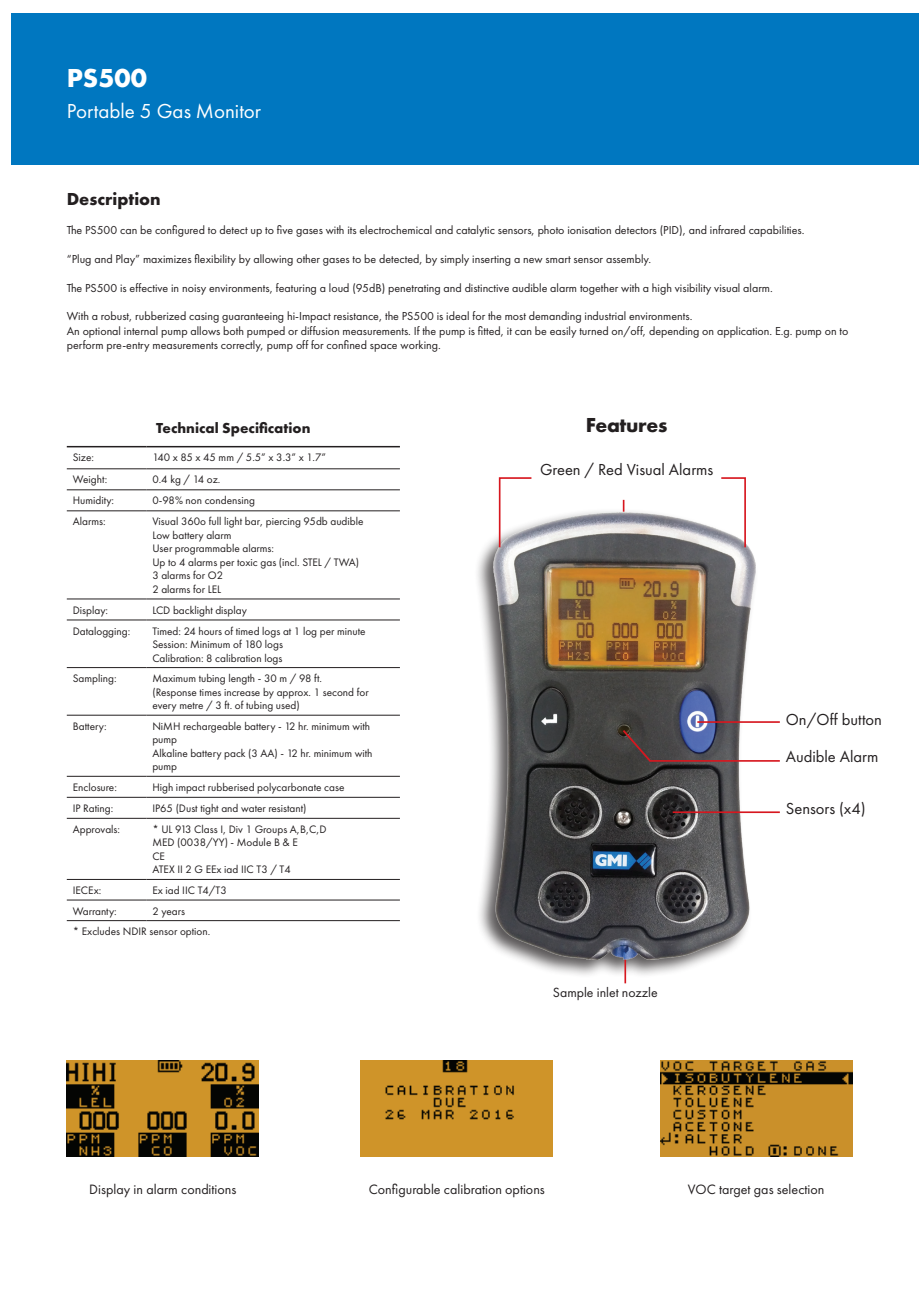
<style>
.page{position:relative;width:919px;height:1289px;background:#fff}
.page>*{position:absolute;margin:0;border:0;box-sizing:border-box;transform-origin:0 0}
.t1{font:700 27px "Futura PT";color:#fff}
.t2{font:21px "Futura PT";color:#fff}
.t3{font:700 21px "Futura PT";letter-spacing:-.015em;color:#231f20}
.t4{font:700 18px "Futura PT";color:#231f20}
.t5{font:16.5px "Futura PT";color:#231f20}
.t6{font:700 15px "Futura PT";color:#231f20}
.t7{font:14.1px "Futura PT";color:#231f20}
.t8{font:13.8px "Futura PT";color:#231f20}
.t9{font:12px/14.4px "Futura PT";color:#231f20}
.t10{font:11.25px/13.5px "Futura PT";color:#231f20}
</style>
<div class="page">
<div style="left:11px;top:13px;width:898px;height:151px;background:#0077c0"></div>
<div style="left:474px;top:508px;width:285px;height:470px;background:#231f20;opacity:.75"></div>
<img style="left:493px;top:512px;width:262px;height:447px">
<svg style="left:622px;top:500px;width:2px;height:11px"></svg>
<hr style="left:624px;top:959px;width:2px;height:24px;background:#d7171f">
<svg style="left:498px;top:477px;width:35px;height:72px"></svg>
<svg style="left:719px;top:477px;width:27px;height:72px"></svg>
<hr style="left:649px;top:760px;width:130px;height:1px;background:#d7171f">
<hr style="left:672px;top:811px;width:107px;height:2px;background:#d7171f">
<hr style="left:697px;top:721px;width:82px;height:2px;background:#d7171f">
<svg style="left:621px;top:728px;width:31px;height:35px"></svg>
<img style="left:67px;top:1060px;width:192px;height:96px">
<img style="left:361px;top:1060px;width:192px;height:96px">
<img style="left:660px;top:1060px;width:192px;height:96px">
<div style="left:906px;top:13px;width:12px;height:151px;background:#0077c0"></div>
<svg style="left:67px;top:447px;width:333px;height:475px"></svg>
<hr style="left:67px;top:468px;width:79px;height:1px;background:#231f20">
<hr style="left:146px;top:468px;width:254px;height:1px;background:#231f20">
<hr style="left:67px;top:489px;width:79px;height:1px;background:#231f20">
<hr style="left:146px;top:489px;width:254px;height:1px;background:#231f20">
<hr style="left:67px;top:510px;width:79px;height:1px;background:#231f20">
<hr style="left:146px;top:510px;width:254px;height:1px;background:#231f20">
<hr style="left:67px;top:598px;width:79px;height:1px;background:#231f20">
<hr style="left:146px;top:598px;width:254px;height:1px;background:#231f20">
<hr style="left:67px;top:619px;width:79px;height:1px;background:#231f20">
<hr style="left:146px;top:619px;width:254px;height:1px;background:#231f20">
<hr style="left:67px;top:667px;width:79px;height:1px;background:#231f20">
<hr style="left:146px;top:667px;width:254px;height:1px;background:#231f20">
<hr style="left:67px;top:714px;width:79px;height:1px;background:#231f20">
<hr style="left:146px;top:714px;width:254px;height:1px;background:#231f20">
<hr style="left:67px;top:776px;width:79px;height:1px;background:#231f20">
<hr style="left:146px;top:776px;width:254px;height:1px;background:#231f20">
<hr style="left:67px;top:797px;width:79px;height:1px;background:#231f20">
<hr style="left:146px;top:797px;width:254px;height:1px;background:#231f20">
<hr style="left:67px;top:818px;width:79px;height:1px;background:#231f20">
<hr style="left:146px;top:818px;width:254px;height:1px;background:#231f20">
<hr style="left:67px;top:879px;width:79px;height:1px;background:#231f20">
<hr style="left:146px;top:879px;width:254px;height:1px;background:#231f20">
<hr style="left:67px;top:899px;width:79px;height:1px;background:#231f20">
<hr style="left:146px;top:899px;width:254px;height:1px;background:#231f20">
<hr style="left:67px;top:920px;width:79px;height:1px;background:#231f20">
<hr style="left:146px;top:920px;width:254px;height:1px;background:#231f20">
<hr style="left:67px;top:446px;width:79px;height:1px;background:#231f20">
<hr style="left:146px;top:446px;width:254px;height:1px;background:#231f20">
<h1 class="t1" style="left:67px;top:61px;width:82px">PS500</h1>
<h2 class="t2" style="left:67px;top:99px;width:196px">Portable 5 Gas Monitor</h2>
<h3 class="t4" style="left:67px;top:187px;width:95px">Description</h3>
<p class="t9" style="left:67px;top:223px;width:739px">The PS500 can be configured to detect up to five gases with its electrochemical and catalytic sensors, photo ionisation detectors (PID), and infrared capabilities.</p>
<p class="t9" style="left:67px;top:251px;width:586px">“Plug and Play” maximizes flexibility by allowing other gases to be detected, by simply inserting a new smart sensor assembly.</p>
<p class="t9" style="left:67px;top:280px;width:707px">The PS500 is effective in noisy environments, featuring a loud (95dB) penetrating and distinctive audible alarm together with a high visibility visual alarm.</p>
<p class="t9" style="left:67px;top:309px;width:783px">With a robust, rubberized casing guaranteeing hi-Impact resistance, the PS500 is ideal for the most demanding industrial environments.<br>An optional internal pump allows both pumped or diffusion measurements. If the pump is fitted, it can be easily turned on/off, depending on application. E.g. pump on to perform pre-entry measurements correctly, pump off for confined space working.</p>
<h3 class="t6" style="left:156px;top:418px;width:156px">Technical Specification</h3>
<p class="t10" style="left:73px;top:450px;width:23px">Size:</p>
<p class="t10" style="left:152px;top:450px;width:175px">140 x 85 x 45 mm / 5.5” x 3.3” x 1.7”</p>
<p class="t10" style="left:73px;top:473px;width:36px">Weight:</p>
<p class="t10" style="left:152px;top:473px;width:70px">0.4 kg / 14 oz.</p>
<p class="t10" style="left:73px;top:494px;width:43px">Humidity:</p>
<p class="t10" style="left:152px;top:494px;width:104px">0-98% non condensing</p>
<p class="t10" style="left:73px;top:515px;width:34px">Alarms:</p>
<p class="t10" style="left:152px;top:515px;width:212px">Visual 360o full light bar, piercing 95db audible<br>Low battery alarm<br>User programmable alarms:<br>Up to 4 alarms per toxic gas (incl. STEL / TWA)<br>3 alarms for O2<br>2 alarms for LEL</p>
<p class="t10" style="left:73px;top:603px;width:37px">Display:</p>
<p class="t10" style="left:152px;top:603px;width:96px">LCD backlight display</p>
<p class="t10" style="left:73px;top:624px;width:59px">Datalogging:</p>
<p class="t10" style="left:152px;top:624px;width:214px">Timed: 24 hours of timed logs at 1 log per minute<br>Session: Minimum of 180 logs<br>Calibration: 8 calibration logs</p>
<p class="t10" style="left:73px;top:671px;width:45px">Sampling:</p>
<p class="t10" style="left:152px;top:671px;width:218px">Maximum tubing length - 30 m / 98 ft. (Response times increase by approx. 1 second for every metre / 3 ft. of tubing used)</p>
<p class="t10" style="left:73px;top:719px;width:35px">Battery:</p>
<p class="t10" style="left:152px;top:719px;width:221px">NiMH rechargeable battery - 12 hr. minimum with pump<br>Alkaline battery pack (3 AA) - 12 hr. minimum with pump</p>
<p class="t10" style="left:73px;top:780px;width:46px">Enclosure:</p>
<p class="t10" style="left:152px;top:780px;width:194px">High impact rubberised polycarbonate case</p>
<p class="t10" style="left:73px;top:801px;width:42px">IP Rating:</p>
<p class="t10" style="left:152px;top:801px;width:156px">IP65 (Dust tight and water resistant)</p>
<p class="t10" style="left:73px;top:822px;width:49px">Approvals:</p>
<p class="t10" style="left:152px;top:822px;width:176px">* UL 913 Class I, Div 1 Groups A,B,C,D<br>MED (0038/YY) - Module B &amp; E<br>CE<br>ATEX II 2 G EEx iad IIC T3 / T4</p>
<p class="t10" style="left:73px;top:883px;width:30px">IECEx:</p>
<p class="t10" style="left:152px;top:883px;width:76px">Ex iad IIC T4/T3</p>
<p class="t10" style="left:73px;top:904px;width:45px">Warranty:</p>
<p class="t10" style="left:73px;top:900px;width:139px;line-height:20.5px;text-indent:80px">2 years<br>* Excludes NDIR sensor option.</p>
<h2 class="t3" style="left:586px;top:411px;width:83px">Features</h2>
<h3 class="t5" style="left:540px;top:460px;width:175px">Green / Red Visual Alarms</h3>
<p class="t8" style="left:553px;top:984px;width:106px">Sample inlet nozzle</p>
<h3 class="t5" style="left:785px;top:709px;width:98px">On/Off button</h3>
<h3 class="t5" style="left:785px;top:747px;width:94px">Audible Alarm</h3>
<h3 class="t5" style="left:785px;top:799px;width:81px">Sensors (x4)</h3>
<p class="t7" style="left:89px;top:1180px;width:149px">Display in alarm conditions</p>
<p class="t7" style="left:369px;top:1180px;width:177px">Configurable calibration options</p>
<p class="t7" style="left:687px;top:1180px;width:138px">VOC target gas selection</p>
</div>
